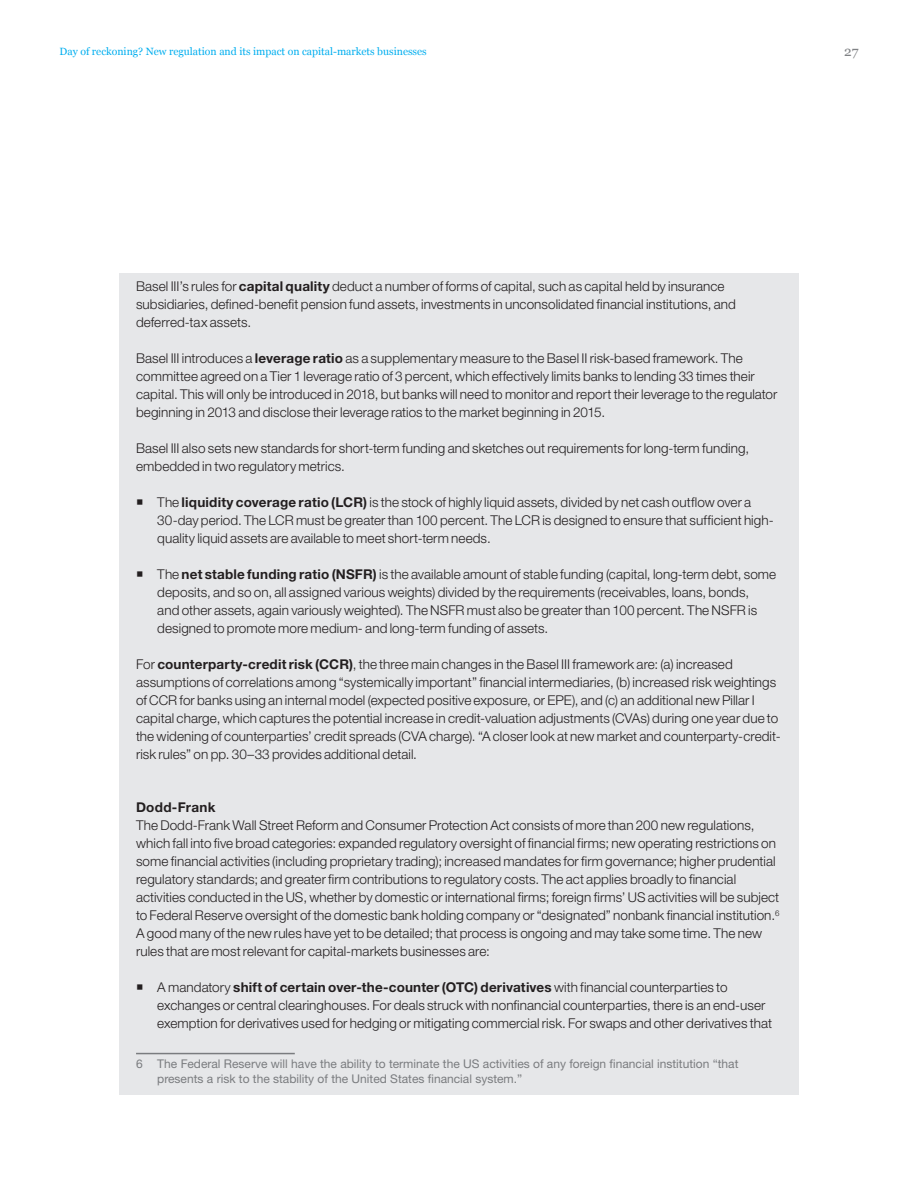
<style>
.page{position:relative;width:918px;height:1188px;background:#fff}
.page>*{position:absolute;margin:0;border:0;box-sizing:border-box;transform-origin:0 0}
.body{font:300 13.5px/18px "Helvetica Neue LT Std";letter-spacing:.005em;color:#231f20}
.bullet_1{font:300 13.5px/18px "Helvetica Neue LT Std";letter-spacing:.005em;color:#231f20}
.Level_2-Heading_wp{font:700 13.5px "Helvetica Neue LT Std";letter-spacing:.02em;color:#231f20}
.t1{font:13.5px "Georgia";color:#808285}
.footnotes_wp{font:12px/14.4px "Helvetica Neue LT Std";color:#7a7c7f}
.t2{font:10.5px "Georgia";color:#00aeef}
.s1{font-weight:700}
</style>
<div class="page">
<div style="left:119px;top:273px;width:680px;height:821px;background:#e6e7e9"></div>
<hr style="left:136px;top:1053px;width:159px;height:1px;background:#7a7c7f">
<p class="t2" style="left:60px;top:46px;width:369px">Day of reckoning? New regulation and its impact on capital-markets businesses</p>
<p class="t1" style="left:844px;top:44px;width:16px">27</p>
<p class="body" style="left:136px;top:277px;width:601px">Basel III’s rules for <span class="s1">capital quality</span> deduct a number of forms of capital, such as capital held by insurance subsidiaries, defined-benefit pension fund assets, investments in unconsolidated financial institutions, and deferred-tax assets.</p>
<p class="body" style="left:136px;top:349px;width:643px">Basel III introduces a <span class="s1">leverage ratio</span> as a supplementary measure to the Basel II risk-based framework. The committee agreed on a Tier 1 leverage ratio of 3 percent, which effectively limits banks to lending 33 times their capital. This will only be introduced in 2018, but banks will need to monitor and report their leverage to the regulator beginning in 2013 and disclose their leverage ratios to the market beginning in 2015.</p>
<p class="body" style="left:136px;top:439px;width:615px">Basel III also sets new standards for short-term funding and sketches out requirements for long-term funding, embedded in two regulatory metrics.</p>
<p class="bullet_1" style="left:157px;top:493px;width:618px">The <span class="s1">liquidity coverage ratio (LCR)</span> is the stock of highly liquid assets, divided by net cash outflow over a<br>30-day period. The LCR must be greater than 100 percent. The LCR is designed to ensure that sufficient high&shy;quality liquid assets are available to meet short-term needs.</p>
<p class="bullet_1" style="left:157px;top:565px;width:620px">The <span class="s1">net stable funding ratio (NSFR)</span> is the available amount of stable funding (capital, long-term debt, some deposits, and so on, all assigned various weights) divided by the requirements (receivables, loans, bonds,<br>and other assets, again variously weighted). The NSFR must also be greater than 100 percent. The NSFR is designed to promote more medium- and long-term funding of assets.</p>
<p class="body" style="left:136px;top:655px;width:646px">For <span class="s1">counterparty-credit risk (CCR)</span>, the three main changes in the Basel III framework are: (a) increased assumptions of correlations among “systemically important” financial intermediaries, (b) increased risk weightings of CCR for banks using an internal model (expected positive exposure, or EPE), and (c) an additional new Pillar I capital charge, which captures the potential increase in credit-valuation adjustments (CVAs) during one year due to the widening of counterparties’ credit spreads (CVA charge). “A closer look at new market and counterparty-credit&shy;risk rules” on pp. 30–33 provides additional detail.</p>
<p class="Level_2-Heading_wp" style="left:136px;top:799px;width:81px">Dodd-Frank</p>
<p class="body" style="left:136px;top:816px;width:645px">The Dodd-Frank Wall Street Reform and Consumer Protection Act consists of more than 200 new regulations, which fall into five broad categories: expanded regulatory oversight of financial firms; new operating restrictions on some financial activities (including proprietary trading); increased mandates for firm governance; higher prudential regulatory standards; and greater firm contributions to regulatory costs. The act applies broadly to financial activities conducted in the US, whether by domestic or international firms; foreign firms’ US activities will be subject to Federal Reserve oversight of the domestic bank holding company or “designated” nonbank financial institution.<sup>6<br></sup>A good many of the new rules have yet to be detailed; that process is ongoing and may take some time. The new rules that are most relevant for capital-markets businesses are:</p>
<p class="bullet_1" style="left:157px;top:978px;width:616px">A mandatory <span class="s1">shift of certain over-the-counter (OTC) derivatives</span> with financial counterparties to exchanges or central clearinghouses. For deals struck with nonfinancial counterparties, there is an end-user exemption for derivatives used for hedging or mitigating commercial risk. For swaps and other derivatives that</p>
<p class="footnotes_wp" style="left:157px;top:1056px;width:583px;text-indent:-21px">6 The Federal Reserve will have the ability to terminate the US activities of any foreign financial institution “that presents a risk to the stability of the United States financial system.”</p>
</div>
